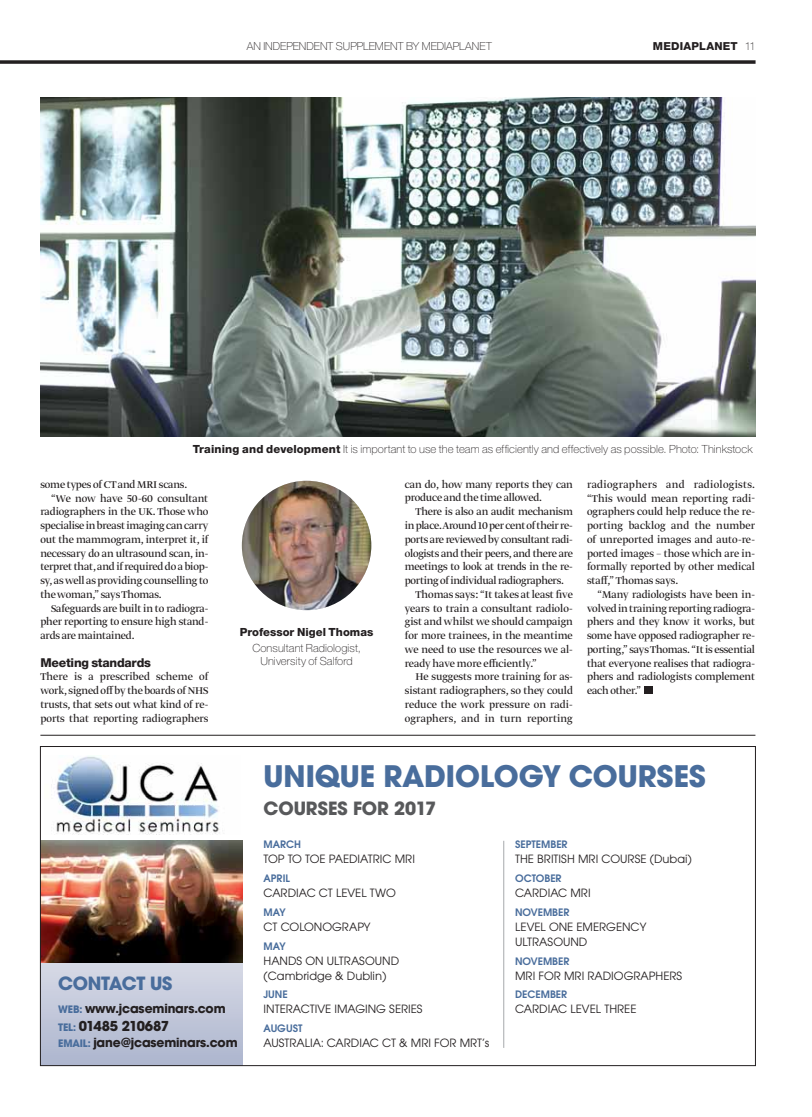
<style>
.page{position:relative;width:812px;height:1117px;background:#fff}
.page>*{position:absolute;margin:0;border:0;box-sizing:border-box;transform-origin:0 0}
.t1{font:700 32.5px "Avant Gar Got Itc TOT";color:#496d9c}
.t2{font:700 20px "Avant Gar Got Itc TOT";color:#58595b}
.t3{font:700 20px "Avant Gar Got Itc TOT";letter-spacing:-.01em;color:#496d9c}
.t4{font:700 15px "Avant Gar Got Itc TOT";letter-spacing:-.04em;color:#231f20}
.t5{font:700 13.75px "Avant Gar Got Itc TOT";letter-spacing:-.01em;color:#231f20}
.t6{font:12.5px/15px "Avant Gar Got Itc TOT Boo";color:#231f20}
.t7{font:800 12.25px "Helvetica Neue MP Pro";letter-spacing:-.02em;color:#231f20}
.t8{font:11.62px/13.8px "Greta Display";letter-spacing:-.01em;color:#231f20;text-align:justify}
.t9{font:11.62px "Greta Display";letter-spacing:.01em;color:#231f20}
.t10{font:11.62px "Greta Display";letter-spacing:.015em;color:#231f20}
.t11{font:100 11.25px/12.5px "Helvetica Neue MP Pro";letter-spacing:.005em;color:#231f20;text-align:center}
.t12{font:11.25px "Avant Gar Got Itc TOT Dem";color:#496d9c}
.t13{font:800 11.25px "Helvetica Neue MP Pro";letter-spacing:.005em;color:#231f20}
.t14{font:100 11px "Helvetica Neue MP Pro";letter-spacing:.005em;color:#231f20}
.t15{font:800 11px "Helvetica Neue MP Pro";letter-spacing:.02em;color:#231f20}
.s1{font-weight:100}
.s2{font-weight:800}
.s3{font-size:11.25px;color:#496d9c}
</style>
<div class="page">
<svg style="left:0;top:60px;width:755px;height:4px;background:#3d3a3b"></svg>
<hr style="left:40px;top:735px;width:715px;height:1px;background:#231f20">
<svg style="left:42px;top:962px;width:201px;height:101px;background:#c0c6d8"></svg>
<img style="left:56px;top:756px;width:164px;height:78px">
<hr style="left:503px;top:840px;width:1px;height:207px;background:#a7a9ac">
<img style="left:42px;top:840px;width:201px;height:122px">
<img style="left:40px;top:97px;width:715px;height:339px">
<div style="left:644px;top:686px;width:8px;height:8px;background:#231f20"></div>
<img style="left:242px;top:480px;width:129px;height:130px;border-radius:50%">
<p class="t14" style="left:246px;top:42px;width:246px">AN INDEPENDENT SUPPLEMENT BY MEDIAPLANET</p>
<p class="t15" style="left:652px;top:42px;width:104px">MEDIAPLANET <span class="s1">11</span></p>
<p class="t11" style="left:193px;top:444px;width:561px"><span class="s2">Training and development</span> It is important to use the team as efficiently and effectively as possible. Photo: Thinkstock</p>
<p class="t8" style="left:40px;top:478px;width:148px">some types of CT and MRI scans.</p>
<p class="t8" style="left:51px;top:492px;width:159px">“We now have 50-60 consultant</p>
<p class="t8" style="left:40px;top:505px;width:169px">radiographers in the UK. Those who</p>
<p class="t8" style="left:40px;top:519px;width:169px">specialise in breast imaging can carry</p>
<p class="t8" style="left:40px;top:533px;width:169px">out the mammogram, interpret it, if</p>
<p class="t8" style="left:40px;top:547px;width:169px">necessary do an ultrasound scan, in-</p>
<p class="t8" style="left:40px;top:560px;width:169px">terpret that, and if required do a biop-</p>
<p class="t8" style="left:40px;top:574px;width:169px">sy, as well as providing counselling to</p>
<p class="t8" style="left:40px;top:588px;width:123px">the woman,” says Thomas.</p>
<p class="t8" style="left:51px;top:602px;width:159px">Safeguards are built in to radiogra-</p>
<p class="t8" style="left:40px;top:615px;width:169px">pher reporting to ensure high stand-</p>
<p class="t8" style="left:40px;top:629px;width:96px">ards are maintained.</p>
<p class="t7" style="left:40px;top:657px;width:112px">Meeting standards</p>
<p class="t8" style="left:40px;top:670px;width:169px">There is a prescribed scheme of work, signed off by the boards of NHS trusts, that sets out what kind of re&shy;ports that reporting radiographers</p>
<p class="t13" style="left:240px;top:628px;width:135px">Professor Nigel Thomas</p>
<p class="t11" style="left:252px;top:643px;width:110px">Consultant Radiologist,<br>University of Salford</p>
<p class="t8" style="left:404px;top:478px;width:169px">can do, how many reports they can produce and the time allowed.</p>
<p class="t8" style="left:415px;top:505px;width:159px">There is also an audit mechanism</p>
<p class="t8" style="left:404px;top:519px;width:169px">in place. Around 10 per cent of their re-</p>
<p class="t8" style="left:404px;top:533px;width:169px">ports are reviewed by consultant radi-</p>
<p class="t8" style="left:404px;top:547px;width:169px">ologists and their peers, and there are</p>
<p class="t8" style="left:404px;top:560px;width:169px">meetings to look at trends in the re-</p>
<p class="t8" style="left:404px;top:574px;width:160px">porting of individual radiographers.</p>
<p class="t8" style="left:415px;top:588px;width:159px">Thomas says: “It takes at least five</p>
<p class="t8" style="left:404px;top:602px;width:169px">years to train a consultant radiolo-</p>
<p class="t8" style="left:404px;top:615px;width:169px">gist and whilst we should campaign</p>
<p class="t8" style="left:404px;top:629px;width:169px">for more trainees, in the meantime</p>
<p class="t8" style="left:404px;top:643px;width:169px">we need to use the resources we al-</p>
<p class="t8" style="left:404px;top:657px;width:133px">ready have more efficiently.”</p>
<p class="t8" style="left:415px;top:670px;width:159px">He suggests more training for as-</p>
<p class="t8" style="left:404px;top:684px;width:169px">sistant radiographers, so they could</p>
<p class="t9" style="left:404px;top:699px;width:169px">reduce the work pressure on radi-</p>
<p class="t10" style="left:404px;top:713px;width:169px">ographers, and in turn reporting</p>
<p class="t8" style="left:586px;top:478px;width:170px">radiographers and radiologists. “This would mean reporting radi&shy;ographers could help reduce the re&shy;porting backlog and the number of unreported images and auto-re&shy;ported images – those which are in&shy;formally reported by other medical staff,” Thomas says.</p>
<p class="t8" style="left:586px;top:588px;width:169px;text-indent:11px">“Many radiologists have been in&shy;volved in training reporting radiogra&shy;phers and they know it works, but some have opposed radiographer re&shy;porting,” says Thomas. “It is essential that everyone realises that radiogra&shy;phers and radiologists complement each other.”</p>
<h1 class="t1" style="left:263px;top:765px;width:444px">UNIQUE RADIOLOGY COURSES</h1>
<h2 class="t2" style="left:263px;top:801px;width:174px">COURSES FOR 2017</h2>
<h2 class="t3" style="left:58px;top:976px;width:116px">CONTACT US</h2>
<p class="t5" style="left:58px;top:1003px;width:169px"><span class="s3">WEB:</span> www.jcaseminars.com</p>
<p class="t4" style="left:58px;top:1020px;width:112px"><span class="s3">TEL:</span> 01485 210687</p>
<p class="t5" style="left:58px;top:1037px;width:181px"><span class="s3">EMAIL:</span> jane@jcaseminars.com</p>
<p class="t12" style="left:263px;top:840px;width:39px">MARCH</p>
<p class="t6" style="left:263px;top:852px;width:153px">TOP TO TOE PAEDIATRIC MRI</p>
<p class="t12" style="left:263px;top:874px;width:28px">APRIL</p>
<p class="t6" style="left:263px;top:886px;width:134px">CARDIAC CT LEVEL TWO</p>
<p class="t12" style="left:263px;top:908px;width:24px">MAY</p>
<p class="t6" style="left:263px;top:920px;width:109px">CT COLONOGRAPY</p>
<p class="t12" style="left:263px;top:941px;width:24px">MAY</p>
<p class="t6" style="left:263px;top:953px;width:137px">HANDS ON ULTRASOUND (Cambridge &amp; Dublin)</p>
<p class="t12" style="left:263px;top:990px;width:26px">JUNE</p>
<p class="t6" style="left:263px;top:1002px;width:161px">INTERACTIVE IMAGING SERIES</p>
<p class="t12" style="left:263px;top:1024px;width:40px">AUGUST</p>
<p class="t6" style="left:263px;top:1036px;width:227px">AUSTRALIA: CARDIAC CT &amp; MRI FOR MRT’s</p>
<p class="t12" style="left:515px;top:840px;width:54px">SEPTEMBER</p>
<p class="t6" style="left:515px;top:852px;width:178px">THE BRITISH MRI COURSE (Dubai)</p>
<p class="t12" style="left:515px;top:874px;width:48px">OCTOBER</p>
<p class="t6" style="left:515px;top:886px;width:77px">CARDIAC MRI</p>
<p class="t12" style="left:515px;top:908px;width:56px">NOVEMBER</p>
<p class="t6" style="left:515px;top:920px;width:133px">LEVEL ONE EMERGENCY<br>ULTRASOUND</p>
<p class="t12" style="left:515px;top:956px;width:56px">NOVEMBER</p>
<p class="t6" style="left:515px;top:968px;width:169px">MRI FOR MRI RADIOGRAPHERS</p>
<p class="t12" style="left:515px;top:990px;width:54px">DECEMBER</p>
<p class="t6" style="left:515px;top:1002px;width:123px">CARDIAC LEVEL THREE</p>
</div>
